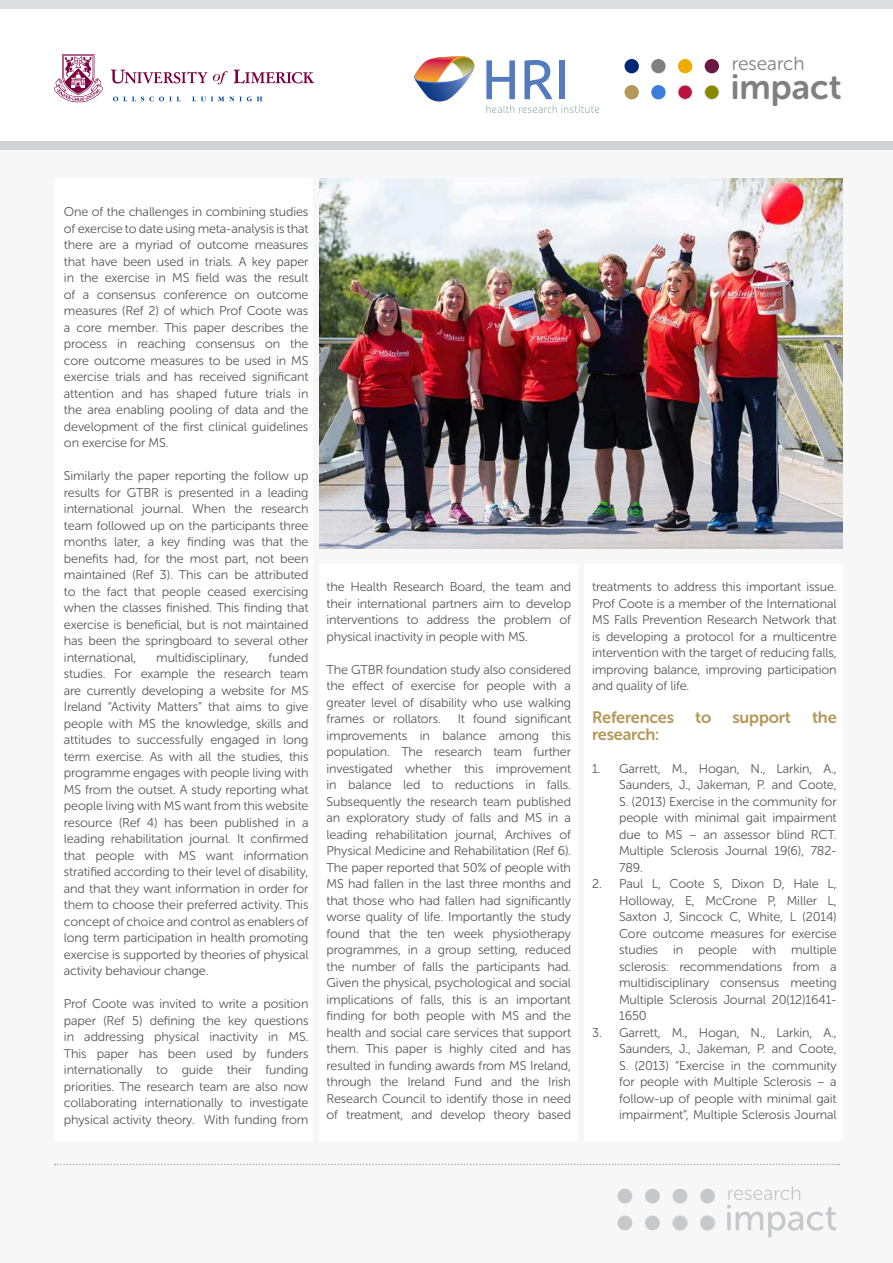
<style>
.page{position:relative;width:893px;height:1263px;background:#fff}
.page>*{position:absolute;margin:0;border:0;box-sizing:border-box;transform-origin:0 0}
.t1{font:34.8px "Museo Sans Rounded 700";color:#808080}
.t2{font:19.2px "Museo Sans Rounded 300";color:#808080}
.t3{font:16.5px "Museo Sans Rounded 700";letter-spacing:-.01em;color:#b4985a}
.t4{font:12.75px/16.5px "Museo Sans Rounded 300";letter-spacing:-.01em;color:#57585a;text-align:justify}
</style>
<div class="page">
<div style="left:0;top:142px;width:893px;height:1121px;background:#f7f7f8"></div>
<svg style="left:234px;top:70px;width:80px;height:13px"></svg>
<svg style="left:213px;top:71px;width:15px;height:13px"></svg>
<svg style="left:111px;top:70px;width:96px;height:14px"></svg>
<svg style="left:113px;top:97px;width:68px;height:4px"></svg>
<svg style="left:192px;top:97px;width:70px;height:4px"></svg>
<svg style="left:54px;top:54px;width:49px;height:48px"></svg>
<div style="left:624px;top:59px;width:15px;height:14px;background:#002776;border-radius:50%"></div>
<div style="left:624px;top:85px;width:15px;height:14px;background:#b4985a;border-radius:50%"></div>
<div style="left:651px;top:59px;width:15px;height:14px;background:#808080;border-radius:50%"></div>
<div style="left:651px;top:85px;width:15px;height:14px;background:#3d7edb;border-radius:50%"></div>
<div style="left:678px;top:59px;width:14px;height:14px;background:#f0ab00;border-radius:50%"></div>
<div style="left:678px;top:85px;width:14px;height:14px;background:#bb133e;border-radius:50%"></div>
<div style="left:678px;top:85px;width:15px;height:15px;border:1px solid #dcdcdc;border-radius:50%"></div>
<div style="left:705px;top:59px;width:14px;height:14px;background:#6a1a41;border-radius:50%"></div>
<div style="left:705px;top:85px;width:14px;height:14px;background:#878800;border-radius:50%"></div>
<div style="left:704px;top:85px;width:15px;height:15px;border:1px solid #dcdcdc;border-radius:50%"></div>
<div style="left:0;top:0;width:893px;height:9px;background:#dcdddf"></div>
<div style="left:0;top:142px;width:893px;height:8px;background:#d1d2d4"></div>
<svg style="left:55px;top:1164px;width:784px;height:1px"></svg>
<svg style="left:486px;top:105px;width:113px;height:8px"></svg>
<svg style="left:414px;top:56px;width:60px;height:46px"></svg>
<svg style="left:486px;top:60px;width:29px;height:39px"></svg>
<svg style="left:524px;top:60px;width:28px;height:39px"></svg>
<div style="left:559px;top:60px;width:5px;height:39px;background:#557bbe"></div>
<div style="left:320px;top:564px;width:258px;height:577px;background:#fff"></div>
<div style="left:584px;top:564px;width:259px;height:577px;background:#fff"></div>
<div style="left:55px;top:179px;width:258px;height:962px;background:#fff"></div>
<svg style="left:727px;top:1186px;width:109px;height:51px"></svg>
<div style="left:617px;top:1189px;width:15px;height:14px;background:#c7c8ca;border-radius:50%"></div>
<div style="left:617px;top:1215px;width:15px;height:15px;background:#c7c8ca;border-radius:50%"></div>
<div style="left:645px;top:1189px;width:15px;height:14px;background:#c7c8ca;border-radius:50%"></div>
<div style="left:645px;top:1215px;width:15px;height:15px;background:#c7c8ca;border-radius:50%"></div>
<div style="left:673px;top:1189px;width:14px;height:14px;background:#c7c8ca;border-radius:50%"></div>
<div style="left:673px;top:1215px;width:14px;height:15px;background:#c7c8ca;border-radius:50%"></div>
<div style="left:672px;top:1215px;width:16px;height:15px;border:1px solid #dcdcdc;border-radius:50%"></div>
<div style="left:700px;top:1189px;width:15px;height:14px;background:#c7c8ca;border-radius:50%"></div>
<div style="left:700px;top:1215px;width:15px;height:15px;background:#c7c8ca;border-radius:50%"></div>
<div style="left:700px;top:1215px;width:15px;height:15px;border:1px solid #dcdcdc;border-radius:50%"></div>
<img style="left:320px;top:179px;width:523px;height:370px">
<h2 class="t2" style="left:732px;top:53px;width:74px">research</h2>
<h1 class="t1" style="left:731px;top:68px;width:112px">impact</h1>
<p class="t4" style="left:64px;top:203px;width:246px">One of the challenges in combining studies of exercise to date using meta-analysis is that there are a myriad of outcome measures that have been used in trials. A key paper in the exercise in MS field was the result of a consensus conference on outcome measures (Ref 2) of which Prof Coote was a core member. This paper describes the process in reaching consensus on the core outcome measures to be used in MS exercise trials and has received significant attention and has shaped future trials in the area enabling pooling of data and the development of the first clinical guidelines on exercise for MS.</p>
<p class="t4" style="left:64px;top:467px;width:246px">Similarly the paper reporting the follow up results for GTBR is presented in a leading international journal. When the research team followed up on the participants three months later, a key finding was that the benefits had, for the most part, not been maintained (Ref 3). This can be attributed to the fact that people ceased exercising when the classes finished. This finding that exercise is beneficial, but is not maintained has been the springboard to several other international,</p>
<p class="t4" style="left:64px;top:649px;width:246px;text-indent:205px">funded studies. For example the research team are currently developing a website for MS Ireland “Activity Matters” that aims to give people with MS the knowledge, skills and attitudes to successfully engaged in long term exercise. As with all the studies, this programme engages with people living with MS from the outset. A study reporting what people living with MS want from this website resource (Ref 4) has been published in a leading rehabilitation journal. It confirmed that people with MS want information stratified according to their level of disability, and that they want information in order for them to choose their preferred activity. This concept of choice and control as enablers of long term participation in health promoting exercise is supported by theories of physical activity behaviour change.</p>
<p class="t4" style="left:64px;top:995px;width:246px">Prof Coote was invited to write a position paper (Ref 5) defining the key questions in addressing physical inactivity in MS.<br>This paper has been used by funders internationally to guide their funding priorities. The research team are also now collaborating internationally to investigate physical activity theory. With funding from</p>
<p class="t4" style="left:156px;top:649px;width:94px">multidisciplinary,</p>
<p class="t4" style="left:327px;top:579px;width:246px">the Health Research Board, the team and their international partners aim to develop interventions to address the problem of physical inactivity in people with MS.</p>
<p class="t4" style="left:327px;top:661px;width:246px">The GTBR foundation study also considered the effect of exercise for people with a greater level of disability who use walking frames or rollators.</p>
<p class="t4" style="left:327px;top:711px;width:246px;text-indent:131px">It found significant improvements in balance among this population. The research team further investigated whether this improvement in balance led to reductions in falls.<br>Subsequently the research team published an exploratory study of falls and MS in a leading rehabilitation journal, Archives of Physical Medicine and Rehabilitation (Ref 6).<br>The paper reported that 50% of people with MS had fallen in the last three months and that those who had fallen had significantly worse quality of life. Importantly the study found that the ten week physiotherapy programmes, in a group setting, reduced the number of falls the participants had.<br>Given the physical, psychological and social implications of falls, this is an important finding for both people with MS and the health and social care services that support them. This paper is highly cited and has resulted in funding awards from MS Ireland, through the Ireland Fund and the Irish Research Council to identify those in need of treatment, and develop theory based</p>
<p class="t4" style="left:592px;top:579px;width:246px">treatments to address this important issue.<br>Prof Coote is a member of the International MS Falls Prevention Research Network that is developing a protocol for a multicentre intervention with the target of reducing falls, improving balance, improving participation and quality of life.</p>
<p class="t3" style="left:592px;top:708px;width:83px">References</p>
<p class="t3" style="left:695px;top:708px;width:18px">to</p>
<p class="t3" style="left:732px;top:708px;width:60px">support</p>
<p class="t3" style="left:812px;top:708px;width:26px">the</p>
<p class="t3" style="left:592px;top:725px;width:69px">research:</p>
<p class="t4" style="left:619px;top:760px;width:219px;text-indent:-27px">1. Garrett, M., Hogan, N., Larkin, A., Saunders, J., Jakeman, P. and Coote, S. (2013) Exercise in the community for people with minimal gait impairment due to MS – an assessor blind RCT.<br>Multiple Sclerosis Journal 19(6), 782- 789.</p>
<p class="t4" style="left:619px;top:876px;width:219px;text-indent:-27px">2. Paul L, Coote S, Dixon D, Hale L, Holloway, E, McCrone P, Miller L, Saxton J, Sincock C, White, L (2014)<br>Core outcome measures for exercise studies in people with multiple sclerosis: recommendations from a multidisciplinary consensus meeting Multiple Sclerosis Journal 20(12)1641- 1650</p>
<p class="t4" style="left:619px;top:1024px;width:219px;text-indent:-27px">3. Garrett, M., Hogan, N., Larkin, A., Saunders, J., Jakeman, P. and Coote, S. (2013) “Exercise in the community for people with Multiple Sclerosis – a follow-up of people with minimal gait impairment”, Multiple Sclerosis Journal</p>
</div>
